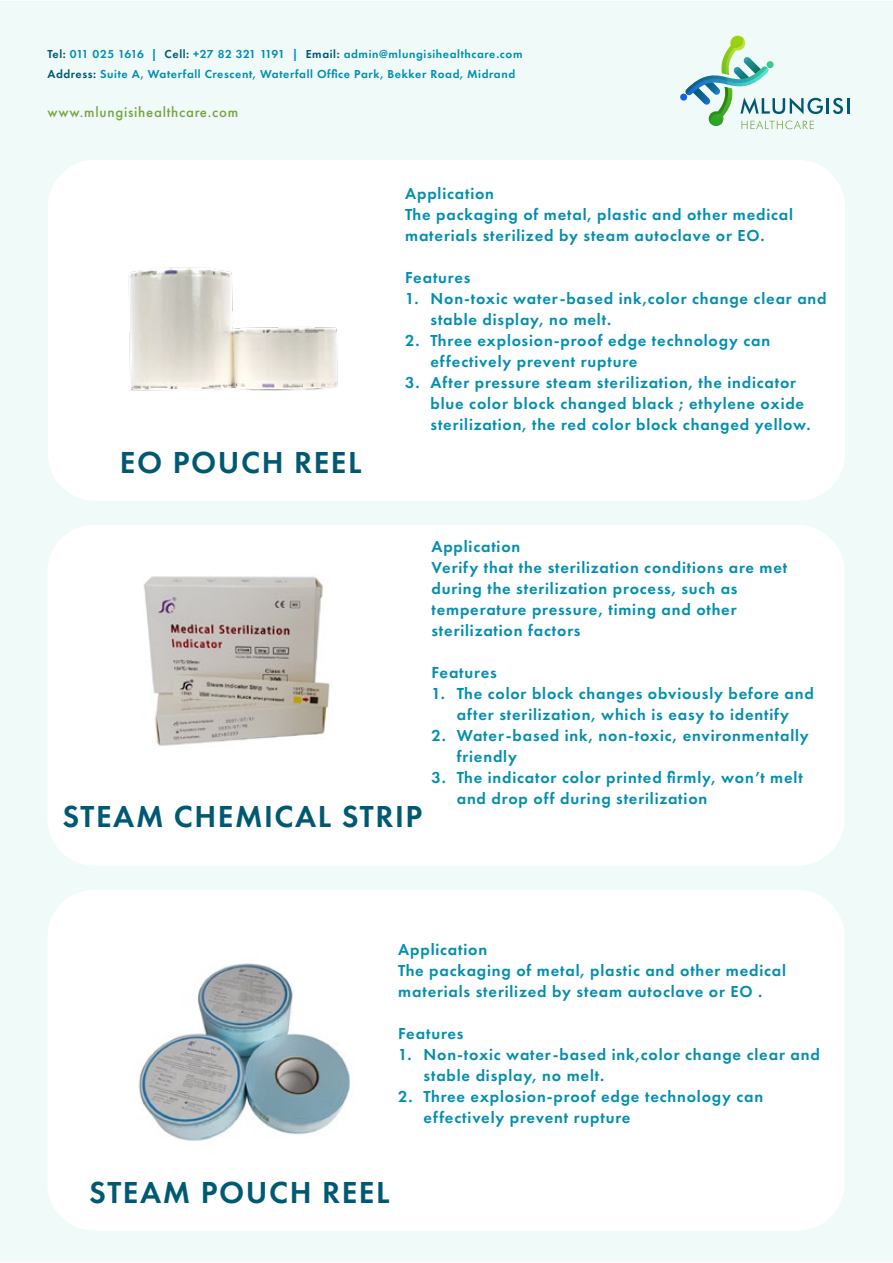
<style>
.page{position:relative;width:893px;height:1263px;background:#fff}
.page>*{position:absolute;margin:0;border:0;box-sizing:border-box;transform-origin:0 0}
.t1{font:600 31.5px "Futura PT";letter-spacing:.05em;color:#005972}
.t2{font:600 16.5px/21px "Futura PT";letter-spacing:.05em;color:#028eaf}
.t3{font:500 14.85px "Futura PT";letter-spacing:.05em;color:#77a642}
.t4{font:600 12px/19.6px "Futura PT";letter-spacing:.05em;color:#028eaf}
.s1{color:#005972}
</style>
<div class="page">
<div style="left:0;top:1px;width:893px;height:1261px;background:#f0faf9"></div>
<svg style="left:680px;top:36px;width:169px;height:93px"></svg>
<div style="left:47px;top:525px;width:797px;height:341px;background:#fff;border-radius:47px"></div>
<div style="left:47px;top:890px;width:797px;height:341px;background:#fff;border-radius:47px"></div>
<div style="left:48px;top:160px;width:797px;height:341px;background:#fff;border-radius:47px"></div>
<img style="left:128px;top:267px;width:210px;height:124px">
<img style="left:138px;top:963px;width:213px;height:178px">
<img style="left:143px;top:576px;width:187px;height:170px">
<p class="t4" style="left:47px;top:44px;width:477px"><span class="s1">Tel:</span> 011 025 1616 | <span class="s1">Cell:</span> +27 82 321 1191 | <span class="s1">Email:</span> admin@mlungisihealthcare.com<br><span class="s1">Address:</span> Suite A, Waterfall Crescent, Waterfall Office Park, Bekker Road, Midrand</p>
<p class="t3" style="left:47px;top:103px;width:192px">www.mlungisihealthcare.com</p>
<h1 class="t1" style="left:120px;top:443px;width:243px">EO POUCH REEL</h1>
<p class="t2" style="left:405px;top:183px;width:389px">Application<br>The packaging of metal, plastic and other medical materials sterilized by steam autoclave or EO.</p>
<p class="t2" style="left:405px;top:267px;width:67px">Features</p>
<p class="t2" style="left:431px;top:288px;width:398px;text-indent:-25px">1. Non-toxic water-based ink,color change clear and stable display, no melt.</p>
<p class="t2" style="left:431px;top:330px;width:341px;text-indent:-25px">2. Three explosion-proof edge technology can effectively prevent rupture</p>
<p class="t2" style="left:431px;top:372px;width:382px;text-indent:-25px">3. After pressure steam sterilization, the indicator blue color block changed black ; ethylene oxide sterilization, the red color block changed yellow.</p>
<h1 class="t1" style="left:63px;top:797px;width:361px">STEAM CHEMICAL STRIP</h1>
<p class="t2" style="left:431px;top:536px;width:357px">Application<br>Verify that the sterilization conditions are met during the sterilization process, such as temperature pressure, timing and other sterilization factors</p>
<p class="t2" style="left:431px;top:662px;width:67px">Features</p>
<p class="t2" style="left:431px;top:683px;width:384px;text-align:center">1. The color block changes obviously before and after sterilization, which is easy to identify</p>
<p class="t2" style="left:457px;top:725px;width:353px;text-indent:-25px">2. Water-based ink, non-toxic, environmentally friendly</p>
<p class="t2" style="left:457px;top:767px;width:348px;text-indent:-25px">3. The indicator color printed firmly, won’t melt and drop off during sterilization</p>
<p class="t2" style="left:398px;top:938px;width:389px">Application<br>The packaging of metal, plastic and other medical materials sterilized by steam autoclave or EO .</p>
<p class="t2" style="left:398px;top:1022px;width:67px">Features</p>
<p class="t2" style="left:424px;top:1043px;width:398px;text-indent:-25px">1. Non-toxic water-based ink,color change clear and stable display, no melt.</p>
<p class="t2" style="left:424px;top:1085px;width:341px;text-indent:-25px">2. Three explosion-proof edge technology can effectively prevent rupture</p>
<h1 class="t1" style="left:89px;top:1173px;width:302px">STEAM POUCH REEL</h1>
</div>
